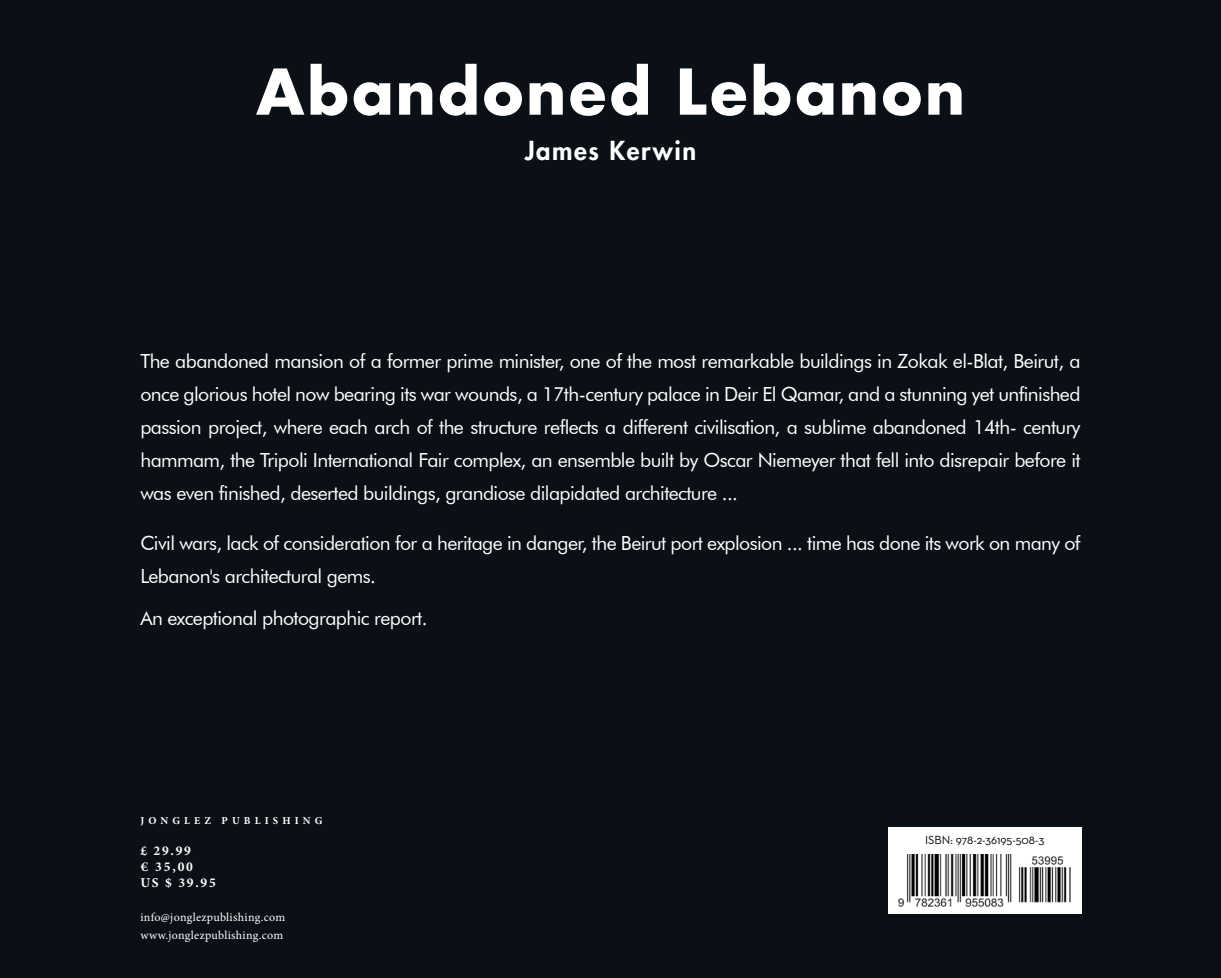
<style>
.page{position:relative;width:1221px;height:978px;background:#fff}
.page>*{position:absolute;margin:0;border:0;box-sizing:border-box;transform-origin:0 0}
.t1{font:700 61.35px "Futura";letter-spacing:.02em;color:#fff}
.t2{font:800 25.5px "Futura";letter-spacing:.06em;color:#fff}
.t3{font:19.5px/33px "Futura BT";letter-spacing:-.03em;color:#fff;text-align:justify}
.t4{font:700 13.5px/16.2px "Minion Pro";letter-spacing:.13em;color:#fff}
.t5{font:12px/18px "Minion Pro";letter-spacing:.025em;color:#fff}
.t6{font:12px "Neutra Text";color:#000}
.t7{font:700 10.65px "Minion Pro";letter-spacing:.39em;color:#fff}
</style>
<div class="page">
<div style="left:0;top:0;width:1220px;height:978px;background:#0a1016"></div>
<div style="left:887px;top:827px;width:194px;height:86px;background:#fff"></div>
<img style="left:898px;top:854px;width:173px;height:53px">
<h1 class="t1" style="left:256px;top:47px;width:711px">Abandoned Lebanon</h1>
<h2 class="t2" style="left:524px;top:134px;width:173px">James Kerwin</h2>
<p class="t3" style="left:140px;top:345px;width:941px">The abandoned mansion of a former prime minister, one of the most remarkable buildings in Zokak el-Blat, Beirut, a once glorious hotel now bearing its war wounds, a 17th-century palace in Deir El Qamar, and a stunning yet unfinished passion project, where each arch of the structure reflects a different civilisation, a sublime abandoned 14th- century hammam, the Tripoli International Fair complex, an ensemble built by Oscar Niemeyer that fell into disrepair before it was even finished, deserted buildings, grandiose dilapidated architecture ...</p>
<p class="t3" style="left:140px;top:527px;width:941px">Civil wars, lack of consideration for a heritage in danger, the Beirut port explosion ... time has done its work on many of<br>Lebanon's architectural gems.</p>
<p class="t3" style="left:140px;top:601px;width:288px">An exceptional photographic report.</p>
<p class="t7" style="left:140px;top:814px;width:184px">JONGLEZ PUBLISHING</p>
<p class="t4" style="left:140px;top:842px;width:77px">£ 29.99<br>€ 35,00<br>US $ 39.95</p>
<p class="t5" style="left:140px;top:908px;width:146px">info@jonglezpublishing.com www.jonglezpublishing.com</p>
<p class="t6" style="left:925px;top:833px;width:121px">ISBN: 978-2-36195-508-3</p>
</div>
